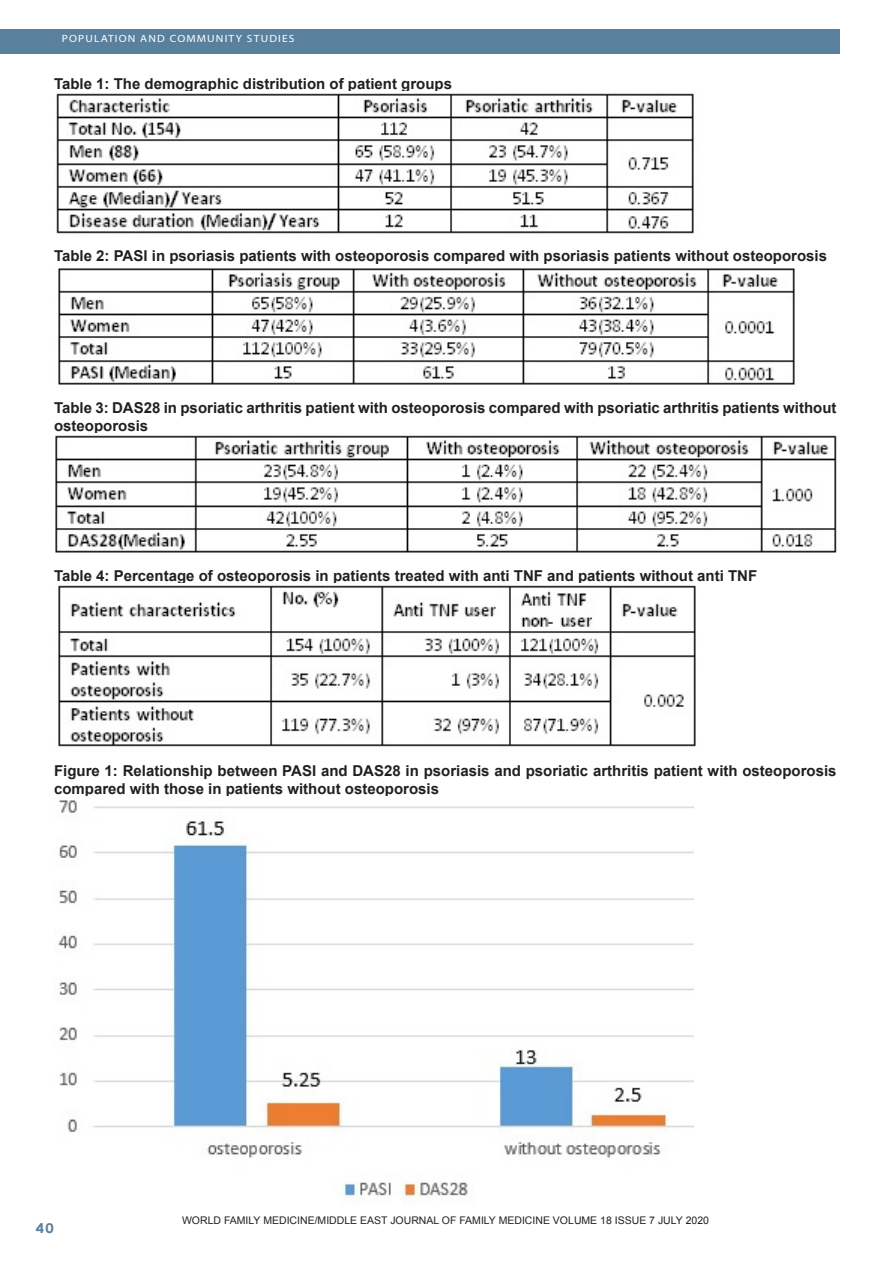
<style>
.page{position:relative;width:893px;height:1263px;background:#fff}
.page>*{position:absolute;margin:0;border:0;box-sizing:border-box;transform-origin:0 0}
.Footnote_Text{font:700 15px/18px "Arial";color:#231f20}
.t1{font:700 13.5px "Century Gothic";color:#59809c;scale:1.1 1}
.Footnote_Text-2{font:10.5px "Arial";color:#231f20}
.t2{font:10.5px "Myriad";letter-spacing:.1em;color:#fff;scale:1.1 1}
</style>
<div class="page">
<div style="left:0;top:30px;width:840px;height:24px;background:#59809c"></div>
<img style="left:56px;top:93px;width:638px;height:141px">
<img style="left:58px;top:268px;width:737px;height:117px">
<img style="left:55px;top:435px;width:782px;height:118px">
<img style="left:58px;top:585px;width:638px;height:162px">
<img style="left:58px;top:800px;width:635px;height:398px">
<p class="t2" style="left:62px;top:34px;width:213px">POPULATION AND COMMUNITY STUDIES</p>
<p class="Footnote_Text" style="left:54px;top:75px;width:400px">Table 1: The demographic distribution of patient groups</p>
<p class="Footnote_Text" style="left:54px;top:247px;width:774px">Table 2: PASI in psoriasis patients with osteoporosis compared with psoriasis patients without osteoporosis</p>
<p class="Footnote_Text" style="left:54px;top:399px;width:784px">Table 3: DAS28 in psoriatic arthritis patient with osteoporosis compared with psoriatic arthritis patients without osteoporosis</p>
<p class="Footnote_Text" style="left:54px;top:567px;width:705px">Table 4: Percentage of osteoporosis in patients treated with anti TNF and patients without anti TNF</p>
<p class="Footnote_Text" style="left:54px;top:762px;width:784px">Figure 1: Relationship between PASI and DAS28 in psoriasis and psoriatic arthritis patient with osteoporosis compared with those in patients without osteoporosis</p>
<p class="t1" style="left:36px;top:1217px;width:18px">40</p>
<p class="Footnote_Text-2" style="left:182px;top:1214px;width:528px">WORLD FAMILY MEDICINE/MIDDLE EAST JOURNAL OF FAMILY MEDICINE VOLUME 18 ISSUE 7 JULY 2020</p>
</div>
